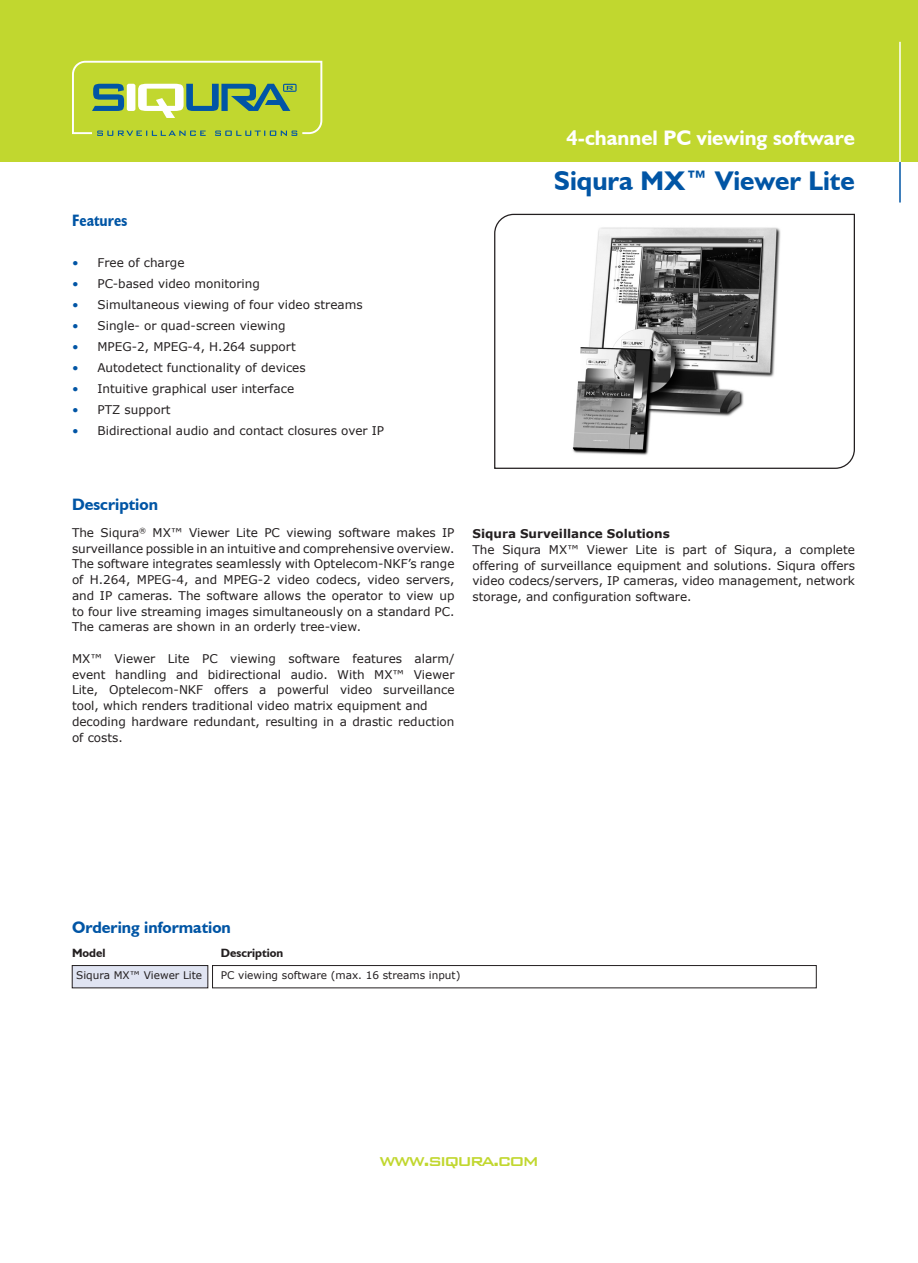
<style>
.page{position:relative;width:918px;height:1263px;background:#fff}
.page>*{position:absolute;margin:0;border:0;box-sizing:border-box;transform-origin:0 0}
.t1{font:700 27px "Humanist 521 BT";color:#0155a5}
.t2{font:700 21px "Humanist 521 BT";color:#fff}
.t3{font:500 21px "Bank Gothic BT";letter-spacing:-.09em;color:#c1d72f}
.t4{font:700 16.5px "Humanist 521 BT";color:#0155a5}
.Paragraph_Style_1{font:700 condensed 16.5px "Humanist 521 BT";color:#0155a5}
.t5{font:12px/15.8px "Verdana";color:#231f20;text-align:justify}
.t6{font:700 12px "Verdana";color:#231f20}
.t7{font:700 12px "Humanist 521 BT";color:#231f20}
.t8{font:10.5px "Verdana";color:#231f20}
.s1{color:#0155a5}
</style>
<div class="page">
<div style="left:0;top:0;width:918px;height:162px;background:#c1d72f"></div>
<svg style="left:72px;top:61px;width:250px;height:75px"></svg>
<svg style="left:494px;top:213px;width:361px;height:256px"></svg>
<hr style="left:899px;top:42px;width:2px;height:121px;background:#fff">
<hr style="left:899px;top:162px;width:2px;height:41px;background:#0155a5">
<div style="left:72px;top:965px;width:136px;height:23px;background:#e0e4f2"></div>
<div style="left:72px;top:965px;width:136px;height:23px;border:1px solid #231f20"></div>
<div style="left:212px;top:965px;width:605px;height:23px;border:1px solid #231f20"></div>
<img style="left:557px;top:224px;width:234px;height:234px">
<p class="Paragraph_Style_1" style="left:72px;top:210px;width:57px">Features</p>
<p class="t5" style="left:72px;top:254px;width:114px"><span class="s1">•</span> Free of charge</p>
<p class="t5" style="left:72px;top:275px;width:189px"><span class="s1">•</span> PC-based video monitoring</p>
<p class="t5" style="left:72px;top:296px;width:292px"><span class="s1">•</span> Simultaneous viewing of four video streams</p>
<p class="t5" style="left:72px;top:317px;width:215px"><span class="s1">•</span> Single- or quad-screen viewing</p>
<p class="t5" style="left:72px;top:338px;width:225px"><span class="s1">•</span> MPEG-2, MPEG-4, H.264 support</p>
<p class="t5" style="left:72px;top:359px;width:235px"><span class="s1">•</span> Autodetect functionality of devices</p>
<p class="t5" style="left:72px;top:380px;width:224px"><span class="s1">•</span> Intuitive graphical user interface</p>
<p class="t5" style="left:72px;top:401px;width:100px"><span class="s1">•</span> PTZ support</p>
<p class="t5" style="left:72px;top:422px;width:314px"><span class="s1">•</span> Bidirectional audio and contact closures over IP</p>
<p class="t2" style="left:566px;top:125px;width:290px">4-channel PC viewing software</p>
<p class="t1" style="left:554px;top:164px;width:302px">Siqura MX™ Viewer Lite</p>
<p class="t4" style="left:72px;top:494px;width:87px">Description</p>
<p class="t5" style="left:72px;top:524px;width:384px">The Siqura<sup>®</sup> MX™ Viewer Lite PC viewing software makes IP surveillance possible in an intuitive and comprehensive overview.<br>The software integrates seamlessly with Optelecom-NKF’s range of H.264, MPEG-4, and MPEG-2 video codecs, video servers, and IP cameras. The software allows the operator to view up to four live streaming images simultaneously on a standard PC.<br>The cameras are shown in an orderly tree-view.</p>
<p class="t5" style="left:72px;top:650px;width:384px">MX™ Viewer Lite PC viewing software features alarm/</p>
<p class="t5" style="left:72px;top:666px;width:384px">event handling and bidirectional audio. With MX™ Viewer<br>Lite, Optelecom-NKF offers a powerful video surveillance</p>
<p class="t5" style="left:72px;top:697px;width:357px">tool, which renders traditional video matrix equipment and</p>
<p class="t5" style="left:72px;top:713px;width:384px">decoding hardware redundant, resulting in a drastic reduction of costs.</p>
<p class="t6" style="left:472px;top:526px;width:199px">Siqura Surveillance Solutions</p>
<p class="t5" style="left:472px;top:541px;width:384px">The Siqura MX™ Viewer Lite is part of Siqura, a complete offering of surveillance equipment and solutions. Siqura offers video codecs/servers, IP cameras, video management, network storage, and configuration software.</p>
<p class="t4" style="left:72px;top:917px;width:160px">Ordering information</p>
<p class="t7" style="left:72px;top:945px;width:35px">Model</p>
<p class="t7" style="left:221px;top:945px;width:64px">Description</p>
<p class="t8" style="left:76px;top:969px;width:127px">Siqura MX™ Viewer Lite</p>
<p class="t8" style="left:221px;top:969px;width:241px">PC viewing software (max. 16 streams input)</p>
<p class="t3" style="left:379px;top:1149px;width:161px">www.siqura.com</p>
</div>
